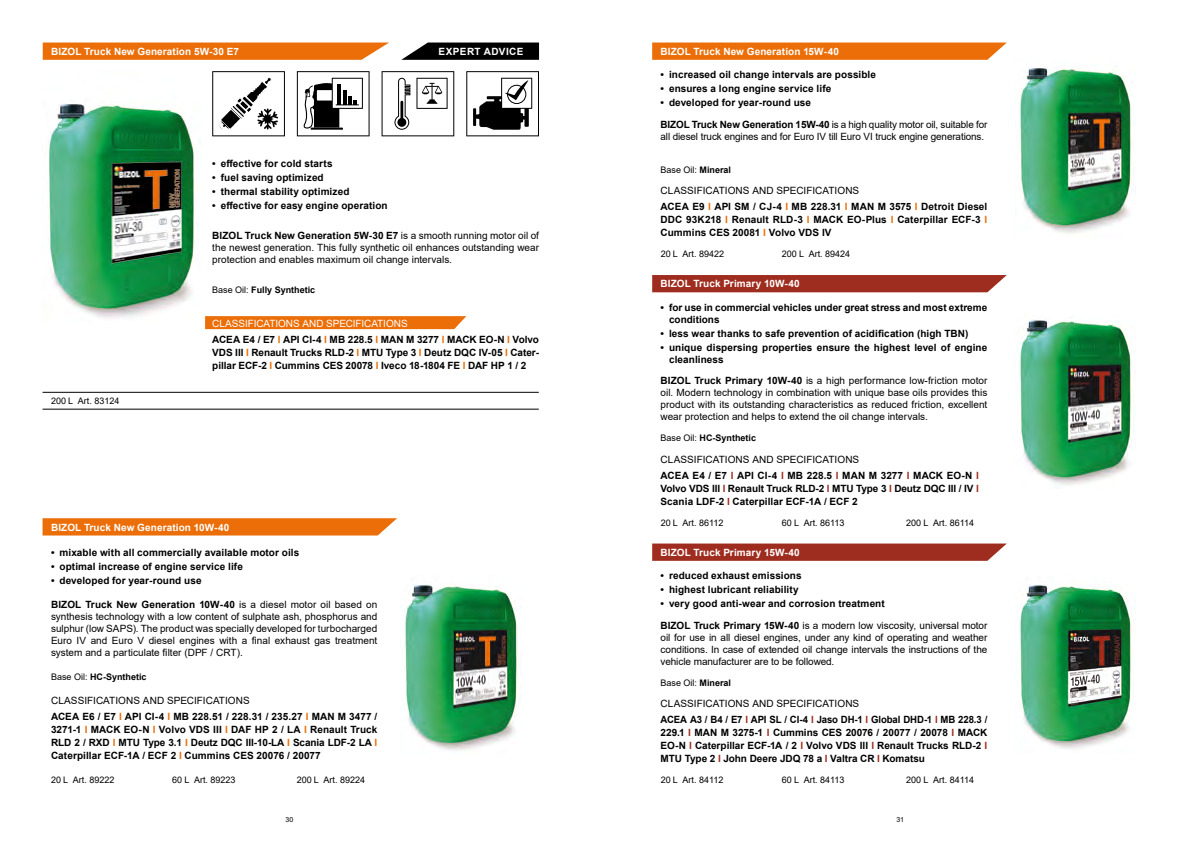
<style>
.page{position:relative;width:1191px;height:842px;background:#fff}
.page>*{position:absolute;margin:0;border:0;box-sizing:border-box;transform-origin:0 0}
.t1{font:700 10px/13px "Arial";letter-spacing:.005em;color:#000}
.t2{font:10px/12px "Arial";letter-spacing:-.005em;color:#000;text-align:justify}
.t3{font:700 10px "Arial";letter-spacing:.01em;color:#fff}
.t4{font:700 10px/16px "Arial";letter-spacing:.005em;color:#000;scale:.96 1}
.t5{font:700 10px "Arial";letter-spacing:.045em;color:#fff}
.t6{font:9px "Arial";color:#000}
.t7{font:700 9px "Arial";color:#000}
.t8{font:7px "Arial";color:#000}
.s1{font-weight:700}
.s2{font-weight:400}
.s3{font-weight:400;color:#fff}
.s4{color:#eb6e08}
.s5{color:#9f2d1f}
</style>
<div class="page">
<svg style="left:652px;top:43px;width:354px;height:17px;background:#eb7311"></svg>
<div style="left:652px;top:275px;width:354px;height:17px;background:#9f2d1f"></div>
<svg style="left:652px;top:543px;width:354px;height:18px;background:#a53a2d"></svg>
<svg style="left:43px;top:518px;width:354px;height:17px;background:#eb7311"></svg>
<img style="left:48px;top:102px;width:150px;height:217px">
<svg style="left:205px;top:316px;width:261px;height:13px;background:#eb720f"></svg>
<svg style="left:401px;top:43px;width:138px;height:17px;background:#1a1a1a"></svg>
<svg style="left:43px;top:43px;width:346px;height:17px;background:#eb7514"></svg>
<img style="left:400px;top:584px;width:122px;height:167px">
<svg style="left:212px;top:71px;width:73px;height:65px"></svg>
<svg style="left:297px;top:71px;width:72px;height:65px"></svg>
<svg style="left:381px;top:71px;width:73px;height:65px"></svg>
<svg style="left:466px;top:71px;width:73px;height:65px"></svg>
<div style="left:507px;top:85px;width:19px;height:19px;border:1px solid #000;border-radius:50%"></div>
<img style="left:1019px;top:584px;width:115px;height:165px">
<img style="left:1019px;top:319px;width:115px;height:166px">
<img style="left:1020px;top:68px;width:113px;height:166px">
<hr style="left:43px;top:409px;width:496px;height:1px;background:#000">
<hr style="left:43px;top:392px;width:496px;height:1px;background:#000">
<p class="t3" style="left:51px;top:44px;width:189px">BIZOL Truck New Generation 5W-30 E7</p>
<p class="t5" style="left:438px;top:44px;width:86px">EXPERT ADVICE</p>
<p class="t1" style="left:212px;top:157px;width:122px">• effective for cold starts</p>
<p class="t1" style="left:212px;top:171px;width:113px">• fuel saving optimized</p>
<p class="t1" style="left:212px;top:185px;width:139px">• thermal stability optimized</p>
<p class="t1" style="left:212px;top:199px;width:177px">• effective for easy engine operation</p>
<p class="t2" style="left:212px;top:230px;width:328px"><span class="s1">BIZOL Truck New Generation 5W-30 E7</span> is a smooth running motor oil of the newest generation. This fully synthetic oil enhances outstanding wear protection and enables maximum oil change intervals.</p>
<p class="t7" style="left:212px;top:283px;width:105px"><span class="s2">Base Oil:</span> Fully Synthetic</p>
<p class="t6" style="left:51px;top:394px;width:70px">200 L Art. 83124</p>
<p class="t1" style="left:212px;top:315px;width:328px;line-height:16px"><span class="s3">CLASSIFICATIONS AND SPECIFICATIONS<br></span>ACEA E4 / E7 <span class="s4">I</span> API CI-4 <span class="s4">I</span> MB 228.5 <span class="s4">I</span> MAN M 3277 <span class="s4">I</span> MACK EO-N <span class="s4">I</span> Volvo</p>
<p class="t1" style="left:212px;top:346px;width:328px">VDS III <span class="s4">I</span> Renault Trucks RLD-2 <span class="s4">I</span> MTU Type 3 <span class="s4">I</span> Deutz DQC IV-05 <span class="s4">I</span> Cater&shy;pillar ECF-2 <span class="s4">I</span> Cummins CES 20078 <span class="s4">I</span> Iveco 18-1804 FE <span class="s4">I</span> DAF HP 1 / 2</p>
<p class="t3" style="left:51px;top:520px;width:180px">BIZOL Truck New Generation 10W-40</p>
<p class="t1" style="left:51px;top:546px;width:250px">• mixable with all commercially available motor oils</p>
<p class="t1" style="left:51px;top:560px;width:193px">• optimal increase of engine service life</p>
<p class="t1" style="left:51px;top:574px;width:152px">• developed for year-round use</p>
<p class="t2" style="left:51px;top:599px;width:328px"><span class="s1">BIZOL Truck New Generation 10W-40</span> is a diesel motor oil based on synthesis technology with a low content of sulphate ash, phosphorus and sulphur (low SAPS). The product was specially developed for turbocharged Euro IV and Euro V diesel engines with a final exhaust gas treatment system and a particulate filter (DPF / CRT).</p>
<p class="t1" style="left:51px;top:693px;width:328px;line-height:16px"><span class="s2">CLASSIFICATIONS AND SPECIFICATIONS<br></span>ACEA E6 / E7 <span class="s4">I</span> API CI-4 <span class="s4">I</span> MB 228.51 / 228.31 / 235.27 <span class="s4">I</span> MAN M 3477 /</p>
<p class="t1" style="left:51px;top:723px;width:328px;text-align:justify">3271-1 <span class="s4">I</span> MACK EO-N <span class="s4">I</span> Volvo VDS III <span class="s4">I</span> DAF HP 2 / LA <span class="s4">I</span> Renault Truck RLD 2 / RXD <span class="s4">I</span> MTU Type 3.1 <span class="s4">I</span> Deutz DQC III-10-LA <span class="s4">I</span> Scania LDF-2 LA <span class="s4">I </span>Caterpillar ECF-1A / ECF 2 <span class="s4">I</span> Cummins CES 20076 / 20077</p>
<p class="t7" style="left:51px;top:670px;width:97px"><span class="s2">Base Oil:</span> HC-Synthetic</p>
<p class="t3" style="left:660px;top:44px;width:180px">BIZOL Truck New Generation 15W-40</p>
<p class="t1" style="left:660px;top:69px;width:217px">• increased oil change intervals are possible</p>
<p class="t1" style="left:660px;top:83px;width:172px">• ensures a long engine service life</p>
<p class="t1" style="left:660px;top:97px;width:152px">• developed for year-round use</p>
<p class="t2" style="left:660px;top:118px;width:328px"><span class="s1">BIZOL Truck New Generation 15W-40</span> is a high quality motor oil, suitable for all diesel truck engines and for Euro IV till Euro VI truck engine generations.</p>
<p class="t6" style="left:660px;top:163px;width:72px">Base Oil: <span class="s1">Mineral</span></p>
<p class="t1" style="left:660px;top:183px;width:328px;line-height:16px"><span class="s2">CLASSIFICATIONS AND SPECIFICATIONS<br></span>ACEA E9 <span class="s4">I</span> API SM / CJ-4 <span class="s4">I</span> MB 228.31 <span class="s4">I</span> MAN M 3575 <span class="s4">I</span> Detroit Diesel</p>
<p class="t1" style="left:660px;top:213px;width:328px">DDC 93K218 <span class="s4">I</span> Renault RLD-3 <span class="s4">I</span> MACK EO-Plus <span class="s4">I</span> Caterpillar ECF-3 <span class="s4">I<br></span>Cummins CES 20081 <span class="s4">I</span> Volvo VDS IV</p>
<p class="t6" style="left:660px;top:248px;width:65px">20 L Art. 89422</p>
<p class="t6" style="left:781px;top:248px;width:70px">200 L Art. 89424</p>
<p class="t3" style="left:660px;top:277px;width:141px">BIZOL Truck Primary 10W-40</p>
<p class="t1" style="left:669px;top:302px;width:320px;line-height:12px;text-indent:-8px">• for use in commercial vehicles under great stress and most extreme conditions</p>
<p class="t1" style="left:660px;top:327px;width:309px">• less wear thanks to safe prevention of acidification (high TBN)</p>
<p class="t1" style="left:669px;top:342px;width:320px;line-height:12px;text-indent:-8px">• unique dispersing properties ensure the highest level of engine cleanliness</p>
<p class="t2" style="left:660px;top:375px;width:328px"><span class="s1">BIZOL Truck Primary 10W-40</span> is a high performance low-friction motor oil. Modern technology in combination with unique base oils provides this product with its outstanding characteristics as reduced friction, excellent wear protection and helps to extend the oil change intervals.</p>
<p class="t1" style="left:660px;top:451px;width:320px;line-height:16px"><span class="s2">CLASSIFICATIONS AND SPECIFICATIONS<br></span>ACEA E4 / E7 <span class="s5">I</span> API CI-4 <span class="s5">I</span> MB 228.5 <span class="s5">I</span> MAN M 3277 <span class="s5">I</span> MACK EO-N <span class="s5">I</span></p>
<p class="t1" style="left:660px;top:482px;width:320px">Volvo VDS III <span class="s5">I</span> Renault Truck RLD-2 <span class="s5">I</span> MTU Type 3 <span class="s5">I</span> Deutz DQC III / IV <span class="s5">I<br></span>Scania LDF-2 <span class="s5">I</span> Caterpillar ECF-1A / ECF 2</p>
<p class="t7" style="left:660px;top:432px;width:97px"><span class="s2">Base Oil:</span> HC-Synthetic</p>
<p class="t6" style="left:660px;top:516px;width:64px">20 L Art. 86112</p>
<p class="t6" style="left:781px;top:516px;width:64px">60 L Art. 86113</p>
<p class="t6" style="left:906px;top:516px;width:69px">200 L Art. 86114</p>
<p class="t3" style="left:660px;top:545px;width:141px">BIZOL Truck Primary 15W-40</p>
<p class="t1" style="left:660px;top:569px;width:143px">• reduced exhaust emissions</p>
<p class="t1" style="left:660px;top:583px;width:140px">• highest lubricant reliability</p>
<p class="t1" style="left:660px;top:597px;width:226px">• very good anti-wear and corrosion treatment</p>
<p class="t2" style="left:660px;top:619px;width:328px"><span class="s1">BIZOL Truck Primary 15W-40</span> is a modern low viscosity, universal motor oil for use in all diesel engines, under any kind of operating and weather conditions. In case of extended oil change intervals the instructions of the vehicle manufacturer are to be followed.</p>
<p class="t4" style="left:660px;top:696px;width:342px"><span class="s2">CLASSIFICATIONS AND SPECIFICATIONS<br></span>ACEA A3 / B4 / E7 <span class="s5">I</span> API SL / CI-4 <span class="s5">I</span> Jaso DH-1 <span class="s5">I</span> Global DHD-1 <span class="s5">I</span> MB 228.3 /</p>
<p class="t1" style="left:660px;top:726px;width:328px;text-align:justify">229.1 <span class="s5">I</span> MAN M 3275-1 <span class="s5">I</span> Cummins CES 20076 / 20077 / 20078 <span class="s5">I</span> MACK EO-N <span class="s5">I</span> Caterpillar ECF-1A / 2 <span class="s5">I</span> Volvo VDS III <span class="s5">I</span> Renault Trucks RLD-2 <span class="s5">I </span>MTU Type 2 <span class="s5">I</span> John Deere JDQ 78 a <span class="s5">I</span> Valtra CR <span class="s5">I</span> Komatsu</p>
<p class="t6" style="left:660px;top:676px;width:72px">Base Oil: <span class="s1">Mineral</span></p>
<p class="t6" style="left:51px;top:774px;width:65px">20 L Art. 89222</p>
<p class="t6" style="left:172px;top:774px;width:65px">60 L Art. 89223</p>
<p class="t6" style="left:297px;top:774px;width:70px">200 L Art. 89224</p>
<p class="t6" style="left:660px;top:774px;width:64px">20 L Art. 84112</p>
<p class="t6" style="left:781px;top:774px;width:64px">60 L Art. 84113</p>
<p class="t6" style="left:906px;top:774px;width:69px">200 L Art. 84114</p>
<p class="t8" style="left:286px;top:815px;width:9px">30</p>
<p class="t8" style="left:896px;top:815px;width:9px">31</p>
</div>
